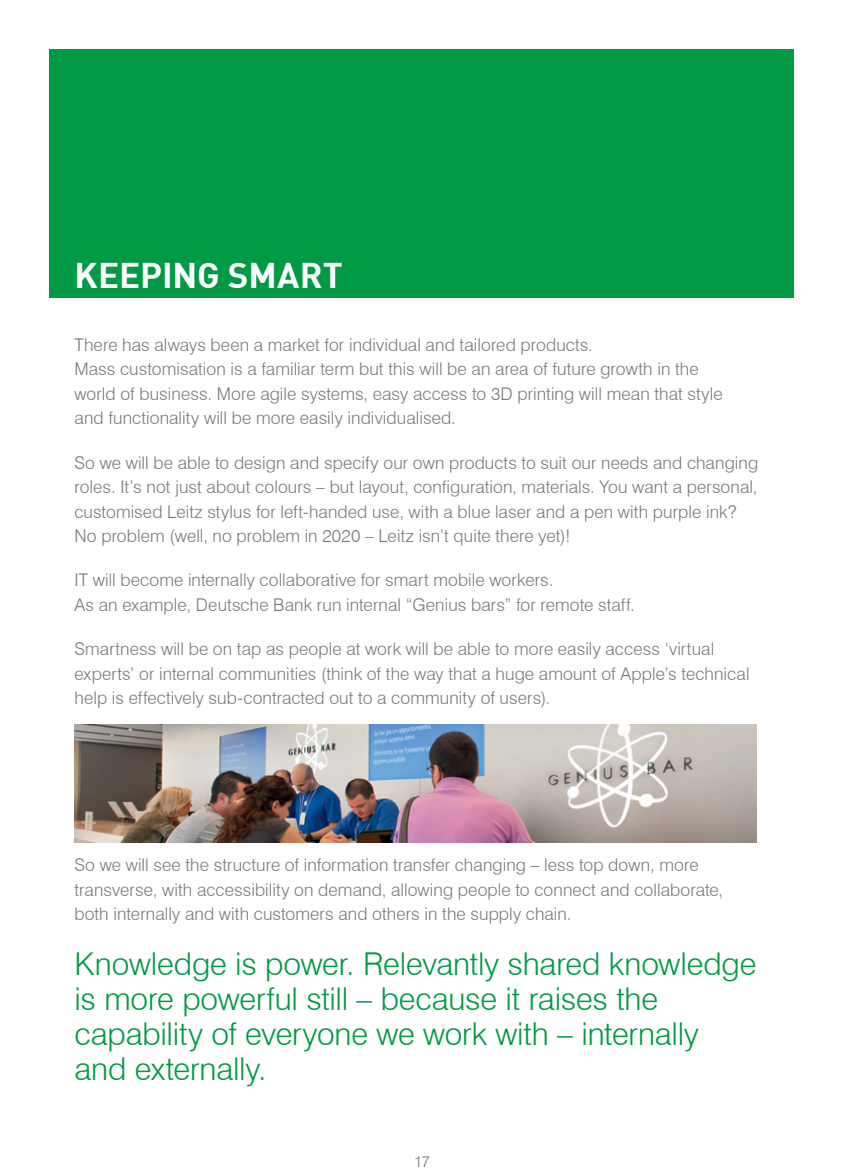
<style>
.page{position:relative;width:844px;height:1176px;background:#fff}
.page>*{position:absolute;margin:0;border:0;box-sizing:border-box;transform-origin:0 0}
.t1{font:700 35px "DIN";letter-spacing:-.005em;color:#fff}
.t2{font:300 31.5px/35px "Swiss 721 BT";letter-spacing:-.005em;color:#094}
.t3{font:300 17.5px/24.5px "Swiss 721 BT";letter-spacing:.005em;color:#77787b}
.t4{font:300 15.75px "Swiss 721 BT";color:#77787b}
</style>
<div class="page">
<div style="left:50px;top:50px;width:744px;height:248px;background:#094"></div>
<img style="left:74px;top:724px;width:682px;height:118px">
<p class="t1" style="left:74px;top:253px;width:270px">KEEPING SMART</p>
<p class="t3" style="left:74px;top:332px;width:649px">There has always been a market for individual and tailored products.<br>Mass customisation is a familiar term but this will be an area of future growth in the world of business. More agile systems, easy access to 3D printing will mean that style and functionality will be more easily individualised.</p>
<p class="t3" style="left:74px;top:450px;width:685px">So we will be able to design and specify our own products to suit our needs and changing roles. It’s not just about colours – but layout, configuration, materials. You want a personal, customised Leitz stylus for left-handed use, with a blue laser and a pen with purple ink?<br>No problem (well, no problem in 2020 – Leitz isn’t quite there yet)!</p>
<p class="t3" style="left:74px;top:568px;width:561px">IT will become internally collaborative for smart mobile workers.<br>As an example, Deutsche Bank run internal “Genius bars” for remote staff.</p>
<p class="t3" style="left:74px;top:637px;width:676px">Smartness will be on tap as people at work will be able to more easily access ‘virtual experts’ or internal communities (think of the way that a huge amount of Apple’s technical help is effectively sub-contracted out to a community of users).</p>
<p class="t3" style="left:74px;top:852px;width:650px">So we will see the structure of information transfer changing – less top down, more transverse, with accessibility on demand, allowing people to connect and collaborate, both internally and with customers and others in the supply chain.</p>
<p class="t2" style="left:74px;top:946px;width:683px">Knowledge is power. Relevantly shared knowledge is more powerful still – because it raises the capability of everyone we work with – internally and externally.</p>
<p class="t4" style="left:414px;top:1152px;width:17px">17</p>
</div>
